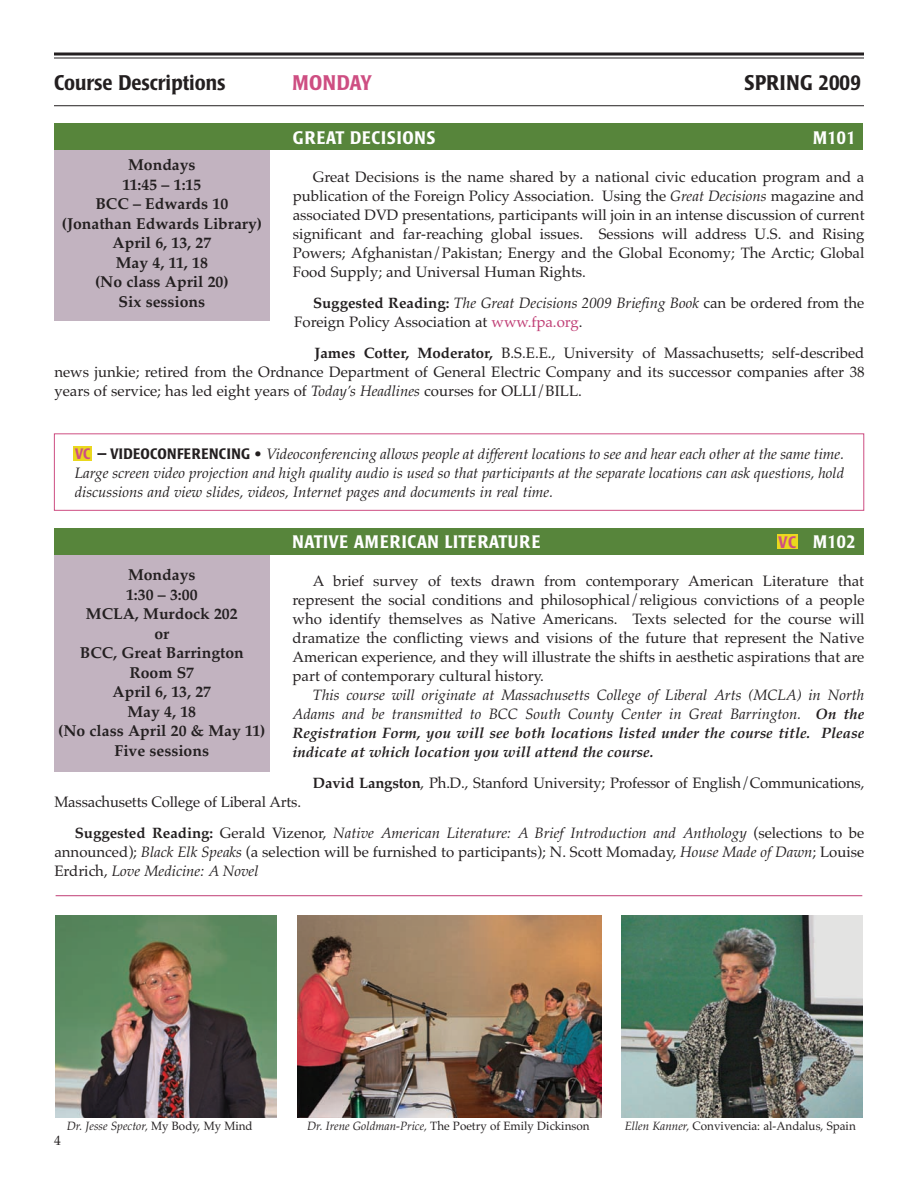
<style>
.page{position:relative;width:918px;height:1188px;background:#fff}
.page>*{position:absolute;margin:0;border:0;box-sizing:border-box;transform-origin:0 0}
.t1{font:500 condensed 21px "Poppl Laudatio";color:#231f20}
.t2{font:500 condensed 21px "Poppl Laudatio";letter-spacing:.02em;color:#231f20}
.t3{font:500 condensed 21px "Poppl Laudatio";letter-spacing:.02em;color:#ce4e82}
.t4{font:500 condensed 18px "Poppl Laudatio";letter-spacing:.025em;color:#fff}
.t5{font:500 condensed 18px "Poppl Laudatio";letter-spacing:.045em;color:#fff}
.t6{font:700 15.75px/19.5px "Palatino";color:#231f20;text-align:center}
.t7{font:15px/19px "Palatino";color:#231f20;text-align:justify}
.t8{font:italic 15px/19px "Palatino";color:#231f20;text-align:justify}
.t9{font:13.5px "Palatino";color:#231f20}
.t10{font:12px "Palatino";color:#231f20}
.t11{font:italic 12px "Palatino";color:#231f20}
.s1{font-style:italic}
.s2{font-weight:700}
.s3{color:#c03e75}
.s4{font-family:"Poppl Laudatio";font-weight:500;font-style:normal;font-stretch:condensed;color:#ce4e82}
.s5{font-family:"Poppl Laudatio";font-weight:500;font-style:normal;font-stretch:condensed}
.s6{font-style:normal}
.s7{font-size:16.5px;color:#ce4e82}
</style>
<div class="page">
<div style="left:74px;top:446px;width:18px;height:15px;background:#ead81e"></div>
<div style="left:54px;top:528px;width:810px;height:27px;background:#57853b"></div>
<div style="left:777px;top:534px;width:21px;height:15px;background:#ead81e"></div>
<div style="left:54px;top:123px;width:808px;height:27px;background:#57853b"></div>
<hr style="left:54px;top:105px;width:810px;height:1px;background:#231f20">
<svg style="left:54px;top:52px;width:810px;height:4px;background:#595657"></svg>
<hr style="left:54px;top:58px;width:810px;height:1px;background:#231f20">
<div style="left:54px;top:150px;width:215px;height:170px;background:#c2b3c0"></div>
<div style="left:54px;top:555px;width:215px;height:216px;background:#c2b3c0"></div>
<div style="left:54px;top:433px;width:810px;height:78px;border:1px solid #ce4e82"></div>
<hr style="left:56px;top:895px;width:806px;height:1px;background:#c03e75">
<img style="left:621px;top:915px;width:241px;height:203px">
<img style="left:297px;top:915px;width:305px;height:203px">
<img style="left:55px;top:915px;width:222px;height:203px">
<h1 class="t1" style="left:54px;top:73px;width:173px">Course Descriptions</h1>
<h1 class="t3" style="left:293px;top:73px;width:81px">MONDAY</h1>
<h1 class="t2" style="left:744px;top:73px;width:118px">SPRING 2009</h1>
<p class="t5" style="left:293px;top:130px;width:144px">GREAT DECISIONS</p>
<p class="t4" style="left:813px;top:130px;width:44px">M101</p>
<p class="t7" style="left:293px;top:167px;width:573px;text-indent:20px">Great Decisions is the name shared by a national civic education program and a publication of the Foreign Policy Association. Using the <span class="s1">Great Decisions</span> magazine and associated DVD presentations, participants will join in an intense discussion of current significant and far-reaching global issues. Sessions will address U.S. and Rising Powers; Afghanistan/Pakistan; Energy and the Global Economy; The Arctic; Global Food Supply; and Universal Human Rights.</p>
<p class="t7" style="left:294px;top:294px;width:572px;text-indent:19px"><span class="s2">Suggested Reading:</span> <span class="s1">The Great Decisions 2009 Briefing Book</span> can be ordered from the<br>Foreign Policy Association at <span class="s3">www.fpa.org</span>.</p>
<p class="t7" style="left:54px;top:344px;width:812px;text-indent:260px"><span class="s2">James Cotter, Moderator,</span> B.S.E.E., University of Massachusetts; self-described news junkie; retired from the Ordnance Department of General Electric Company and its successor companies after 38 years of service; has led eight years of <span class="s1">Today’s Headlines</span> courses for OLLI/BILL.</p>
<p class="t6" style="left:62px;top:155px;width:202px">Mondays<br>11:45 – 1:15<br>BCC – Edwards 10 (Jonathan Edwards Library)<br>April 6, 13, 27<br>May 4, 11, 18<br>(No class April 20)<br>Six sessions</p>
<p class="t8" style="left:75px;top:444px;width:771px"><span class="s4">VC</span> <span class="s5">— VIDEOCONFERENCING</span> <span class="s6">•</span> Videoconferencing allows people at different locations to see and hear each other at the same time.<br>Large screen video projection and high quality audio is used so that participants at the separate locations can ask questions, hold discussions and view slides, videos, Internet pages and documents in real time.</p>
<p class="t4" style="left:293px;top:533px;width:249px">NATIVE AMERICAN LITERATURE</p>
<p class="t4" style="left:778px;top:533px;width:79px"><span class="s7">VC</span> M102</p>
<p class="t7" style="left:293px;top:571px;width:573px;text-indent:20px">A brief survey of texts drawn from contemporary American Literature that represent the social conditions and philosophical/religious convictions of a people who identify themselves as Native Americans. Texts selected for the course will dramatize the conflicting views and visions of the future that represent the Native American experience, and they will illustrate the shifts in aesthetic aspirations that are part of contemporary cultural history.</p>
<p class="t8" style="left:293px;top:685px;width:573px;text-indent:20px">This course will originate at Massachusetts College of Liberal Arts (MCLA) in North Adams and be transmitted to BCC South County Center in Great Barrington. <span class="s2">On the Registration Form, you will see both locations listed under the course title. Please indicate at which location you will attend the course.</span></p>
<p class="t7" style="left:313px;top:774px;width:553px"><span class="s2">David Langston</span>, Ph.D., Stanford University; Professor of English/Communications,</p>
<p class="t7" style="left:75px;top:787px;width:791px;line-height:31px;text-indent:-20px">Massachusetts College of Liberal Arts.<br><span class="s2">Suggested Reading:</span> Gerald Vizenor, <span class="s1">Native American Literature: A Brief Introduction and Anthology</span> (selections to be</p>
<p class="t7" style="left:54px;top:843px;width:812px">announced); <span class="s1">Black Elk Speaks</span> (a selection will be furnished to participants); N. Scott Momaday, <span class="s1">House Made of Dawn</span>; Louise<br>Erdrich, <span class="s1">Love Medicine: A Novel</span></p>
<p class="t6" style="left:58px;top:565px;width:209px">Mondays<br>1:30 – 3:00<br>MCLA, Murdock 202<br>or<br>BCC, Great Barrington<br>Room S7<br>April 6, 13, 27<br>May 4, 18<br>(No class April 20 &amp; May 11)<br>Five sessions</p>
<p class="t11" style="left:67px;top:1119px;width:187px">Dr. Jesse Spector, <span class="s6">My Body, My Mind</span></p>
<p class="t10" style="left:307px;top:1119px;width:284px"><span class="s1">Dr. Irene Goldman-Price,</span> The Poetry of Emily Dickinson</p>
<p class="t10" style="left:625px;top:1119px;width:233px"><span class="s1">Ellen Kanner,</span> Convivencia: al-Andalus, Spain</p>
<p class="t9" style="left:54px;top:1132px;width:8px">4</p>
</div>
